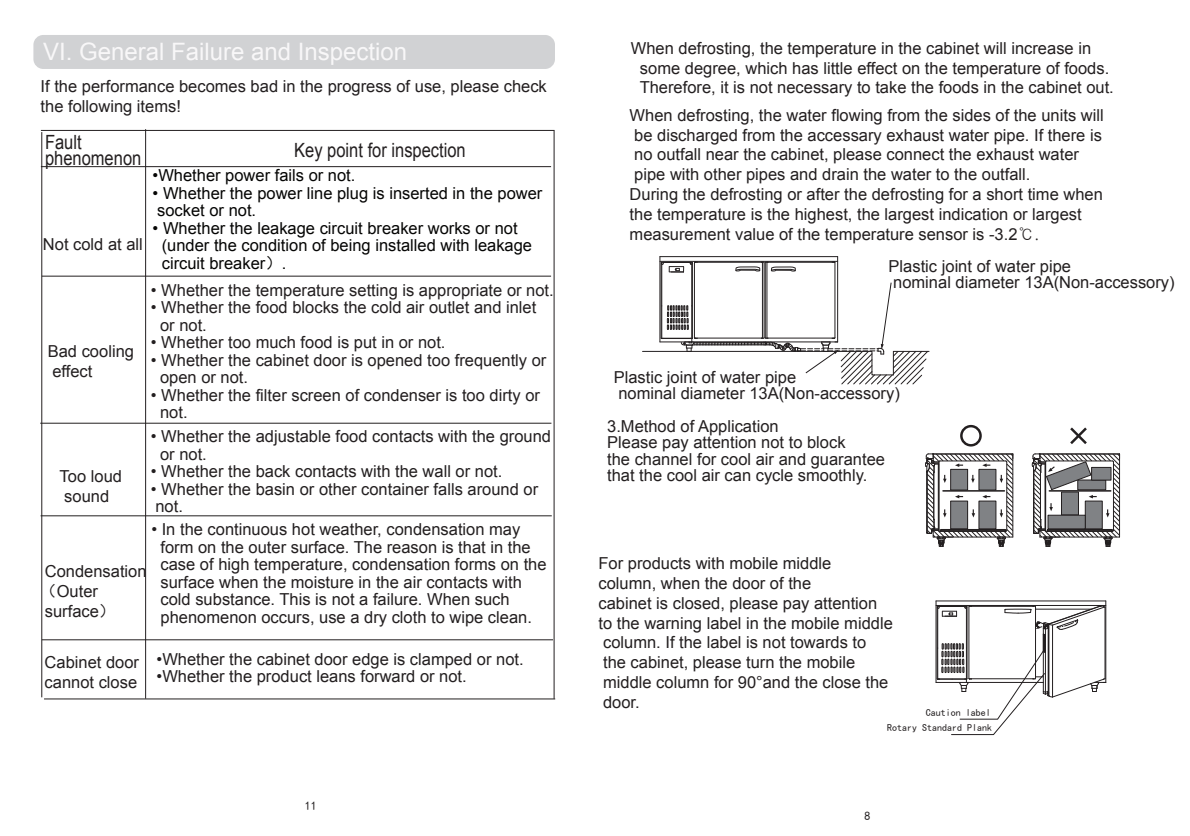
<style>
.page{position:relative;width:1190px;height:836px;background:#fff}
.page>*{position:absolute;margin:0;border:0;box-sizing:border-box;transform-origin:0 0}
.t1{font:24px "Arial";color:#f8f7f8}
.t2{font:19.6px/15.7px "Arial";color:#231f20;scale:.84 1}
.t3{font:16.5px/19.8px "Arial";color:#231f20}
.t4{font:16.5px/17.5px "Arial";color:#050504}
.t5{font:12px "Sim Hei";color:#231f20}
.t6{font:10px/15.3px "Sim Hei";color:#231f20;text-align:right}
.s1{font-family:"Sim Hei"}
.s2{font-family:"Gulim"}
</style>
<div class="page">
<hr style="left:662px;top:264px;width:1px;height:74px;background:#231f20">
<hr style="left:661px;top:263px;width:1px;height:75px;background:#231f20">
<hr style="left:692px;top:263px;width:1px;height:75px;background:#231f20">
<hr style="left:767px;top:262px;width:1px;height:76px;background:#231f20">
<hr style="left:767px;top:262px;width:67px;height:1px;background:#231f20">
<hr style="left:835px;top:263px;width:1px;height:75px;background:#231f20">
<hr style="left:765px;top:263px;width:1px;height:75px;background:#231f20">
<hr style="left:762px;top:262px;width:1px;height:76px;background:#231f20">
<hr style="left:696px;top:262px;width:66px;height:1px;background:#231f20">
<hr style="left:694px;top:263px;width:1px;height:75px;background:#231f20">
<hr style="left:764px;top:263px;width:1px;height:75px;background:#231f20">
<hr style="left:660px;top:256px;width:178px;height:1px;background:#231f20">
<hr style="left:659px;top:257px;width:1px;height:85px;background:#231f20">
<hr style="left:837px;top:257px;width:1px;height:85px;background:#231f20">
<hr style="left:660px;top:261px;width:178px;height:1px;background:#231f20">
<svg style="left:642px;top:282px;width:287px;height:103px"></svg>
<svg style="left:735px;top:262px;width:61px;height:10px"></svg>
<svg style="left:661px;top:262px;width:37px;height:11px"></svg>
<div style="left:960px;top:425px;width:22px;height:22px;border:2px solid #231f20;border-radius:50%"></div>
<svg style="left:1070px;top:427px;width:17px;height:17px"></svg>
<svg style="left:925px;top:453px;width:89px;height:94px"></svg>
<div style="left:951px;top:501px;width:17px;height:28px;background:#808285"></div>
<div style="left:951px;top:501px;width:17px;height:28px;border:1px solid #231f20"></div>
<div style="left:979px;top:501px;width:17px;height:28px;background:#808285;border:1px solid #231f20"></div>
<div style="left:951px;top:469px;width:17px;height:21px;background:#808285"></div>
<div style="left:951px;top:469px;width:17px;height:21px;border:1px solid #231f20"></div>
<div style="left:979px;top:469px;width:17px;height:21px;background:#808285;border:1px solid #231f20"></div>
<hr style="left:943px;top:490px;width:61px;height:2px;background:#231f20">
<svg style="left:1031px;top:453px;width:89px;height:94px"></svg>
<hr style="left:936px;top:601px;width:170px;height:1px;background:#231f20">
<hr style="left:936px;top:601px;width:1px;height:81px;background:#231f20">
<hr style="left:1105px;top:601px;width:1px;height:81px;background:#231f20">
<svg style="left:936px;top:605px;width:170px;height:131px"></svg>
<div style="left:33px;top:35px;width:522px;height:34px;background:#d1d2d4;border-radius:10px"></div>
<hr style="left:41px;top:130px;width:514px;height:1px;background:#231f20">
<hr style="left:41px;top:166px;width:510px;height:1px;background:#231f20">
<hr style="left:42px;top:276px;width:509px;height:1px;background:#231f20">
<hr style="left:554px;top:131px;width:1px;height:568px;background:#231f20">
<hr style="left:40px;top:423px;width:511px;height:1px;background:#231f20">
<hr style="left:145px;top:129px;width:1px;height:570px;background:#231f20">
<hr style="left:41px;top:516px;width:511px;height:1px;background:#231f20">
<hr style="left:44px;top:699px;width:511px;height:1px;background:#231f20">
<hr style="left:42px;top:640px;width:511px;height:1px;background:#231f20">
<hr style="left:42px;top:132px;width:1px;height:565px;background:#231f20">
<p class="t1" style="left:43px;top:36px;width:366px">VI. General Failure and Inspection</p>
<p class="t3" style="left:41px;top:76px;width:508px">If the performance becomes bad in the progress of use, please check the following items!</p>
<p class="t2" style="left:45px;top:134px;width:116px">Fault phenomenon</p>
<p class="t2" style="left:294px;top:143px;width:206px">Key point for inspection</p>
<p class="t4" style="left:153px;top:167px;width:204px">•Whether power fails or not.</p>
<p class="t4" style="left:153px;top:184px;width:391px">• Whether the power line plug is inserted in the power socket or not.</p>
<p class="t4" style="left:162px;top:219px;width:372px;text-indent:-9px">• Whether the leakage circuit breaker works or not (under the condition of being installed with leakage circuit breaker<span class="s1">）</span>.</p>
<p class="t3" style="left:43px;top:235px;width:101px">Not cold at all</p>
<p class="t3" style="left:151px;top:280px;width:404px">• Whether the temperature setting is appropriate or not.</p>
<p class="t3" style="left:160px;top:299px;width:378px;line-height:17.5px;text-indent:-9px">• Whether the food blocks the cold air outlet and inlet or not.</p>
<p class="t3" style="left:151px;top:333px;width:296px">• Whether too much food is put in or not.</p>
<p class="t3" style="left:160px;top:352px;width:388px;line-height:17.5px;text-indent:-9px">• Whether the cabinet door is opened too frequently or open or not.</p>
<p class="t3" style="left:160px;top:387px;width:381px;line-height:17.5px;text-indent:-9px">• Whether the filter screen of condenser is too dirty or not.</p>
<p class="t3" style="left:160px;top:428px;width:392px;line-height:17.5px;text-indent:-9px">• Whether the adjustable food contacts with the ground or not.</p>
<p class="t3" style="left:151px;top:462px;width:353px">• Whether the back contacts with the wall or not.</p>
<p class="t3" style="left:151px;top:481px;width:389px;line-height:17.5px">• Whether the basin or other container falls around or not.</p>
<p class="t3" style="left:161px;top:521px;width:388px;line-height:17.5px;text-indent:-9px">• In the continuous hot weather, condensation may form on the outer surface. The reason is that in the case of high temperature, condensation forms on the surface when the moisture in the air contacts with cold substance. This is not a failure. When such phenomenon occurs, use a dry cloth to wipe clean.</p>
<p class="t3" style="left:157px;top:649px;width:369px">•Whether the cabinet door edge is clamped or not.</p>
<p class="t3" style="left:157px;top:667px;width:312px">•Whether the product leans forward or not.</p>
<p class="t3" style="left:48px;top:342px;width:88px">Bad cooling effect</p>
<p class="t3" style="left:60px;top:467px;width:64px">Too loud sound</p>
<p class="t3" style="left:40px;top:562px;width:108px">Condensation<span class="s1">（</span>Outer surface<span class="s1">）</span></p>
<p class="t3" style="left:45px;top:653px;width:96px">Cabinet door cannot close</p>
<p class="t5" style="left:305px;top:800px;width:13px">11</p>
<p class="t3" style="left:640px;top:38px;width:476px;text-indent:-9px">When defrosting, the temperature in the cabinet will increase in some degree, which has little effect on the temperature of foods.<br>Therefore, it is not necessary to take the foods in the cabinet out.</p>
<p class="t3" style="left:630px;top:105px;width:476px">When defrosting, the water flowing from the sides of the units will be discharged from the accessary exhaust water pipe. If there is no outfall near the cabinet, please connect the exhaust water pipe with other pipes and drain the water to the outfall.<br>During the defrosting or after the defrosting for a short time when the temperature is the highest, the largest indication or largest measurement value of the temperature sensor is -3.2<span class="s2">℃.</span></p>
<p class="t3" style="left:889px;top:258px;width:288px;line-height:16.5px">Plastic joint of water pipe<br>nominal diameter 13A(Non-accessory)</p>
<p class="t3" style="left:614px;top:369px;width:288px;line-height:16.5px">Plastic joint of water pipe<br>nominal diameter 13A(Non-accessory)</p>
<p class="t3" style="left:607px;top:418px;width:279px;line-height:16.5px">3.Method of Application<br>Please pay attention not to block<br>the channel for cool air and guarantee that the cool air can cycle smoothly.</p>
<p class="t3" style="left:598px;top:554px;width:296px">For products with mobile middle column, when the door of the<br>cabinet is closed, please pay attention to the warning label in the mobile middle column. If the label is not towards to<br>the cabinet, please turn the mobile middle column for 90°and the close the door.</p>
<p class="t6" style="left:887px;top:705px;width:106px">Caution label<br>Rotary Standard Plank</p>
<p class="t5" style="left:864px;top:810px;width:7px">8</p>
</div>
